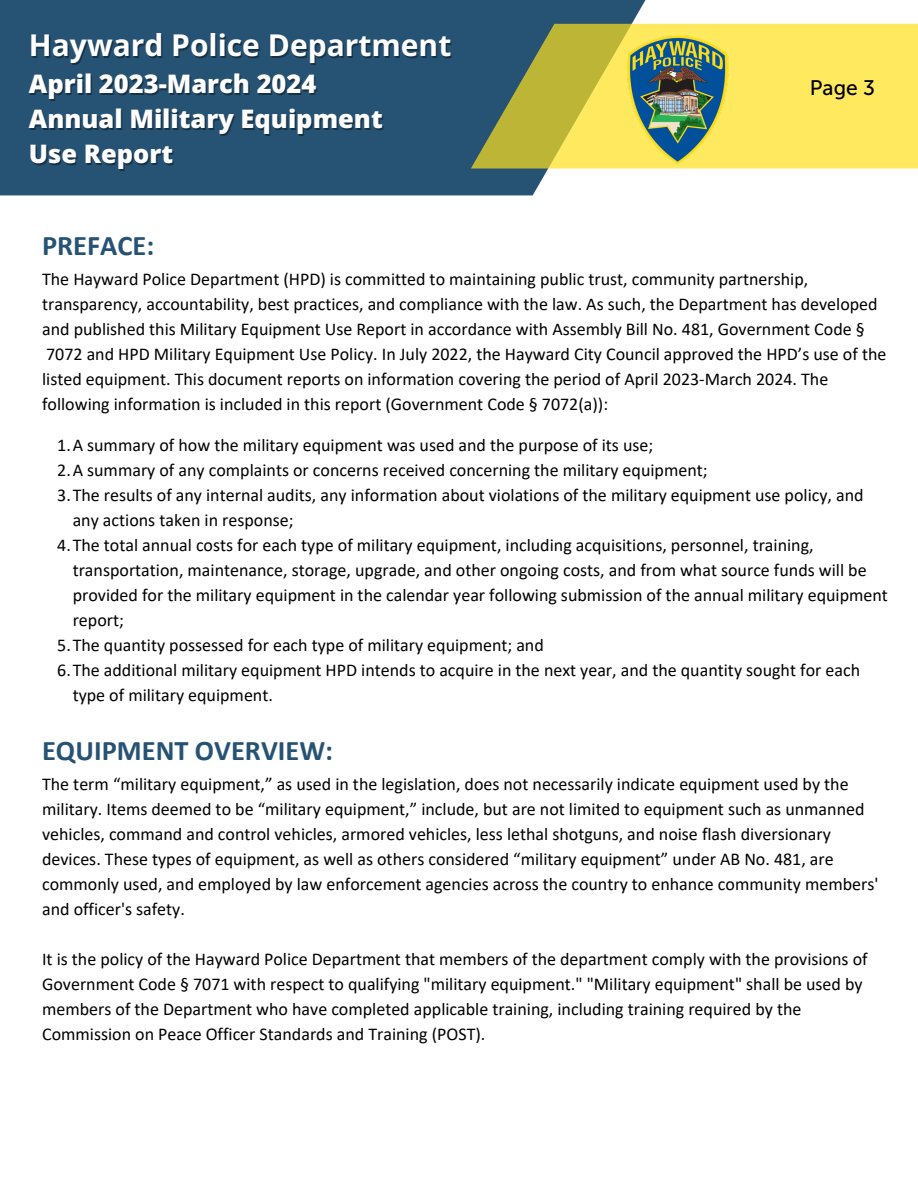
<style>
.page{position:relative;width:918px;height:1188px;background:#fff}
.page>*{position:absolute;margin:0;border:0;box-sizing:border-box;transform-origin:0 0}
.t1{font:700 30px "Open Sans";color:#fff}
.t2{font:700 28.5px "Calibri";color:#265374}
.t3{font:800 25.5px/34.8px "Open Sans";color:#fff}
.t4{font:21px "Museo Sans 500";color:#000}
.t5{font:18px/25px "Calibri";color:#000}
</style>
<div class="page">
<div style="left:0;top:0;width:660px;height:195px;background:#265374"></div>
<svg style="left:471px;top:24px;width:447px;height:145px;background:#d5ca58"></svg>
<img style="left:626px;top:24px;width:110px;height:148px">
<p class="t1" style="left:29px;top:24px;width:424px">Hayward Police Department</p>
<p class="t3" style="left:29px;top:66px;width:289px">April 2023-March 2024</p>
<p class="t3" style="left:29px;top:101px;width:355px">Annual Military Equipment<br>Use Report</p>
<p class="t4" style="left:810px;top:75px;width:67px">Page 3</p>
<p class="t2" style="left:42px;top:234px;width:114px">PREFACE:</p>
<p class="t5" style="left:42px;top:268px;width:837px">The Hayward Police Department (HPD) is committed to maintaining public trust, community partnership, transparency, accountability, best practices, and compliance with the law. As such, the Department has developed and published this Military Equipment Use Report in accordance with Assembly Bill No. 481, Government Code §</p>
<h2 class="t5" style="left:42px;top:343px;width:846px">7072 and HPD Military Equipment Use Policy. In July 2022, the Hayward City Council approved the HPD’s use of the listed equipment. This document reports on information covering the period of April 2023-March 2024. The following information is included in this report (Government Code § 7072(a)):</h2>
<h1 class="t5" style="left:57px;top:434px;width:598px">1.A summary of how the military equipment was used and the purpose of its use;</h1>
<p class="t5" style="left:57px;top:459px;width:652px">2.A summary of any complaints or concerns received concerning the military equipment;</p>
<p class="t5" style="left:73px;top:484px;width:792px;text-indent:-15px">3.The results of any internal audits, any information about violations of the military equipment use policy, and any actions taken in response;</p>
<p class="t5" style="left:73px;top:534px;width:817px;text-indent:-15px">4.The total annual costs for each type of military equipment, including acquisitions, personnel, training, transportation, maintenance, storage, upgrade, and other ongoing costs, and from what source funds will be provided for the military equipment in the calendar year following submission of the annual military equipment report;</p>
<p class="t5" style="left:57px;top:634px;width:488px">5.The quantity possessed for each type of military equipment; and</p>
<p class="t5" style="left:73px;top:659px;width:789px;text-indent:-15px">6.The additional military equipment HPD intends to acquire in the next year, and the quantity sought for each type of military equipment.</p>
<p class="t2" style="left:42px;top:739px;width:292px">EQUIPMENT OVERVIEW:</p>
<p class="t5" style="left:42px;top:773px;width:838px">The term “military equipment,” as used in the legislation, does not necessarily indicate equipment used by the military. Items deemed to be “military equipment,” include, but are not limited to equipment such as unmanned vehicles, command and control vehicles, armored vehicles, less lethal shotguns, and noise flash diversionary devices. These types of equipment, as well as others considered “military equipment” under AB No. 481, are commonly used, and employed by law enforcement agencies across the country to enhance community members' and officer's safety.</p>
<p class="t5" style="left:42px;top:948px;width:827px">It is the policy of the Hayward Police Department that members of the department comply with the provisions of Government Code § 7071 with respect to qualifying "military equipment." "Military equipment" shall be used by members of the Department who have completed applicable training, including training required by the Commission on Peace Officer Standards and Training (POST).</p>
</div>
